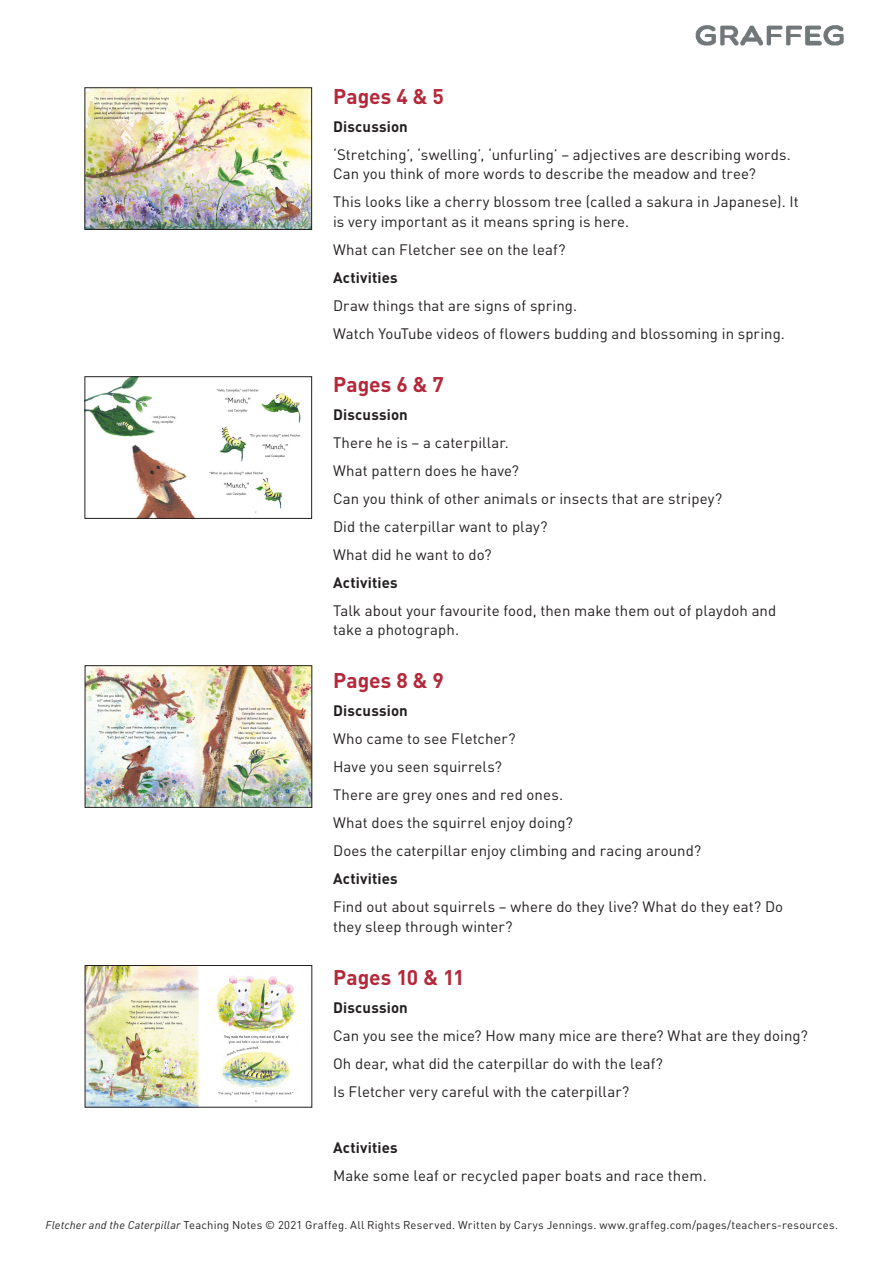
<style>
.page{position:relative;width:893px;height:1263px;background:#fff}
.page>*{position:absolute;margin:0;border:0;box-sizing:border-box;transform-origin:0 0}
.subheads{font:700 21px "DIN";color:#b4283a}
._4__Main_body_copy{font:700 21px "DIN";letter-spacing:.005em;color:#b4283a}
._4__Main_body_copy-2{font:15px/19.5px "DIN";letter-spacing:.005em;color:#231f20}
._4__Main_body_copy-3{font:700 15px "DIN";letter-spacing:.01em;color:#231f20}
.t1{font:11.25px "DIN";letter-spacing:.02em;color:#231f20}
.s1{font-style:italic}
</style>
<div class="page">
<img style="left:695px;top:25px;width:149px;height:21px">
<img style="left:87px;top:90px;width:223px;height:138px">
<div style="left:85px;top:88px;width:227px;height:142px;border:1px solid #231f20"></div>
<img style="left:87px;top:378px;width:214px;height:139px">
<div style="left:85px;top:376px;width:227px;height:143px;border:1px solid #231f20"></div>
<img style="left:87px;top:667px;width:223px;height:138px">
<div style="left:85px;top:665px;width:227px;height:142px;border:1px solid #231f20"></div>
<img style="left:87px;top:967px;width:209px;height:138px">
<div style="left:85px;top:965px;width:227px;height:142px;border:1px solid #231f20"></div>
<p class="_4__Main_body_copy" style="left:333px;top:82px;width:112px">Pages 4 &amp; 5</p>
<p class="_4__Main_body_copy-3" style="left:333px;top:116px;width:76px">Discussion</p>
<p class="_4__Main_body_copy-2" style="left:333px;top:144px;width:459px">‘Stretching’, ‘swelling’, ‘unfurling’ – adjectives are describing words.<br>Can you think of more words to describe the meadow and tree?</p>
<p class="_4__Main_body_copy-2" style="left:333px;top:192px;width:467px">This looks like a cherry blossom tree (called a sakura in Japanese). It is very important as it means spring is here.</p>
<p class="_4__Main_body_copy-2" style="left:333px;top:239px;width:234px">What can Fletcher see on the leaf?</p>
<p class="_4__Main_body_copy-3" style="left:333px;top:267px;width:66px">Activities</p>
<p class="_4__Main_body_copy-2" style="left:333px;top:295px;width:246px">Draw things that are signs of spring.</p>
<p class="_4__Main_body_copy-2" style="left:333px;top:323px;width:453px">Watch YouTube videos of flowers budding and blossoming in spring.</p>
<p class="subheads" style="left:333px;top:370px;width:112px">Pages 6 &amp; 7</p>
<p class="_4__Main_body_copy-3" style="left:333px;top:404px;width:76px">Discussion</p>
<p class="_4__Main_body_copy-2" style="left:333px;top:432px;width:177px">There he is – a caterpillar.</p>
<p class="_4__Main_body_copy-2" style="left:333px;top:460px;width:187px">What pattern does he have?</p>
<p class="_4__Main_body_copy-2" style="left:333px;top:488px;width:391px">Can you think of other animals or insects that are stripey?</p>
<p class="_4__Main_body_copy-2" style="left:333px;top:516px;width:216px">Did the caterpillar want to play?</p>
<p class="_4__Main_body_copy-2" style="left:333px;top:544px;width:160px">What did he want to do?</p>
<p class="_4__Main_body_copy-3" style="left:333px;top:572px;width:66px">Activities</p>
<p class="_4__Main_body_copy-2" style="left:333px;top:600px;width:445px">Talk about your favourite food, then make them out of playdoh and take a photograph.</p>
<p class="subheads" style="left:333px;top:667px;width:112px">Pages 8 &amp; 9</p>
<p class="_4__Main_body_copy-3" style="left:333px;top:701px;width:76px">Discussion</p>
<p class="_4__Main_body_copy-2" style="left:333px;top:729px;width:184px">Who came to see Fletcher?</p>
<p class="_4__Main_body_copy-2" style="left:333px;top:757px;width:170px">Have you seen squirrels?</p>
<p class="_4__Main_body_copy-2" style="left:333px;top:785px;width:232px">There are grey ones and red ones.</p>
<p class="_4__Main_body_copy-2" style="left:333px;top:813px;width:241px">What does the squirrel enjoy doing?</p>
<p class="_4__Main_body_copy-2" style="left:333px;top:841px;width:370px">Does the caterpillar enjoy climbing and racing around?</p>
<p class="_4__Main_body_copy-3" style="left:333px;top:869px;width:66px">Activities</p>
<p class="_4__Main_body_copy-2" style="left:333px;top:897px;width:452px">Find out about squirrels – where do they live? What do they eat? Do they sleep through winter?</p>
<p class="subheads" style="left:333px;top:963px;width:133px">Pages 10 &amp; 11</p>
<p class="_4__Main_body_copy-3" style="left:333px;top:997px;width:76px">Discussion</p>
<p class="_4__Main_body_copy-2" style="left:333px;top:1025px;width:476px">Can you see the mice? How many mice are there? What are they doing?</p>
<p class="_4__Main_body_copy-2" style="left:333px;top:1053px;width:331px">Oh dear, what did the caterpillar do with the leaf?</p>
<p class="_4__Main_body_copy-2" style="left:333px;top:1081px;width:298px">Is Fletcher very careful with the caterpillar?</p>
<p class="_4__Main_body_copy-3" style="left:333px;top:1138px;width:66px">Activities</p>
<p class="_4__Main_body_copy-2" style="left:333px;top:1165px;width:375px">Make some leaf or recycled paper boats and race them.</p>
<p class="t1" style="left:45px;top:1218px;width:794px"><span class="s1">Fletcher and the Caterpillar</span> Teaching Notes © 2021 Graffeg. All Rights Reserved. Written by Carys Jennings. www.graffeg.com/pages/teachers-resources.</p>
</div>
